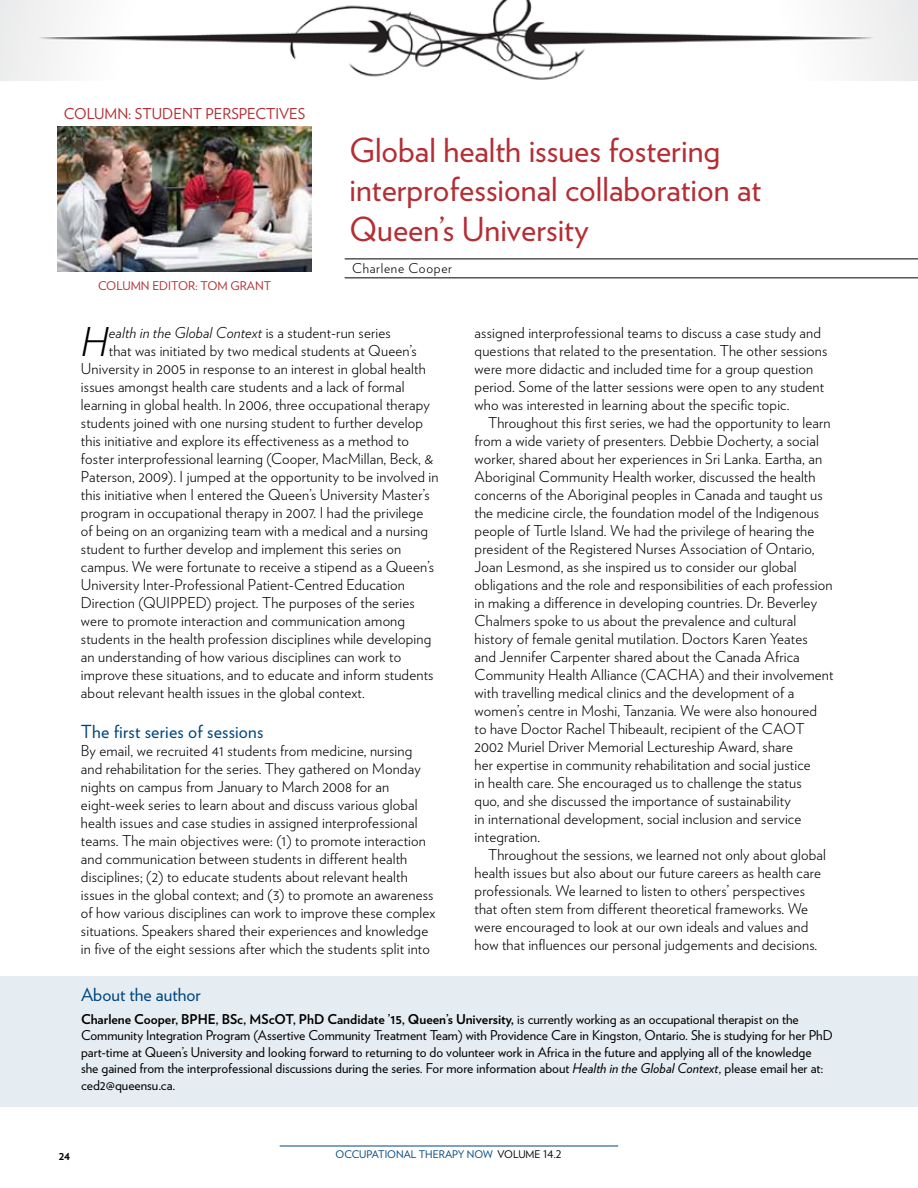
<style>
.page{position:relative;width:918px;height:1188px;background:#fff}
.page>*{position:absolute;margin:0;border:0;box-sizing:border-box;transform-origin:0 0}
.t1{font:italic 300 39.6px "Verlag";color:#000}
.t2{font:33px/39.6px "Verlag";color:#b42e34}
.t3{font:18px "Verlag";letter-spacing:.01em;color:#00467f}
.t4{font:300 15px/18px "Verlag";letter-spacing:.01em;color:#000}
.t5{font:italic 300 15px "Verlag";letter-spacing:.01em;color:#000}
.t6{font:15px "Verlag";color:#b42e34}
.t7{font:13.5px/16.5px "Verlag";color:#000}
.t8{font:300 13.5px "Verlag";letter-spacing:.05em;color:#000}
.t9{font:12px "Verlag";color:#b42e34}
.t10{font:700 12px "Verlag";color:#000}
.t11{font:10.5px "Verlag";color:#00467f}
.s1{font-style:normal}
.s2{font-weight:700}
.s3{font-style:italic}
.s4{color:#000}
</style>
<div class="page">
<hr style="left:280px;top:1146px;width:338px;height:1px;background:#00467f">
<img style="left:57px;top:127px;width:255px;height:144px">
<hr style="left:345px;top:278px;width:573px;height:1px;background:#000">
<hr style="left:345px;top:259px;width:573px;height:1px;background:#000">
<img style="left:0;top:0;width:918px;height:81px">
<div style="left:0;top:977px;width:918px;height:130px;background:#e6edf2"></div>
<p class="t6" style="left:64px;top:103px;width:21px">Colu</p>
<p class="t6" style="left:105px;top:103px;width:49px">mn: Student</p>
<p class="t6" style="left:206px;top:103px;width:36px">pe rspect</p>
<p class="t6" style="left:275px;top:103px;width:23px">ives</p>
<p class="t9" style="left:98px;top:277px;width:17px">Colu</p>
<p class="t9" style="left:131px;top:277px;width:126px">mn Editor: Tom Grant</p>
<h2 class="t2" style="left:350px;top:128px;width:413px">Global health issues fostering interprofessional collaboration at<br>Queen’s University</h2>
<p class="t8" style="left:352px;top:258px;width:101px">Charlene Cooper</p>
<h1 class="t1" style="left:81px;top:312px;width:29px">H</h1>
<p class="t5" style="left:109px;top:322px;width:284px">ealth in the Global Context <span class="s1">is a student-run series</span></p>
<p class="t4" style="left:109px;top:341px;width:309px">that was initiated by two medical students at Queen’s</p>
<p class="t4" style="left:81px;top:359px;width:346px">University in 2005 in response to an interest in global health</p>
<p class="t4" style="left:81px;top:377px;width:325px">issues amongst health care students and a lack of formal</p>
<p class="t4" style="left:81px;top:395px;width:350px">learning in global health. In 2006, three occupational therapy</p>
<p class="t4" style="left:81px;top:413px;width:344px">students joined with one nursing student to further develop</p>
<p class="t4" style="left:81px;top:431px;width:330px">this initiative and explore its effectiveness as a method to</p>
<p class="t4" style="left:81px;top:449px;width:354px">foster interprofessional learning (Cooper, MacMillan, Beck, &amp;</p>
<p class="t4" style="left:81px;top:467px;width:359px">Paterson, 2009). I jumped at the opportunity to be involved in</p>
<p class="t4" style="left:81px;top:485px;width:350px">this initiative when I entered the Queen’s University Master’s</p>
<p class="t4" style="left:81px;top:503px;width:344px">program in occupational therapy in 2007. I had the privilege</p>
<p class="t4" style="left:81px;top:521px;width:349px">of being on an organizing team with a medical and a nursing</p>
<p class="t4" style="left:81px;top:539px;width:322px">student to further develop and implement this series on</p>
<p class="t4" style="left:81px;top:557px;width:355px">campus. We were fortunate to receive a stipend as a Queen’s</p>
<p class="t4" style="left:81px;top:575px;width:325px">University Inter-Professional Patient-Centred Education</p>
<p class="t4" style="left:81px;top:593px;width:335px">Direction (QUIPPED) project. The purposes of the series</p>
<p class="t4" style="left:81px;top:611px;width:326px">were to promote interaction and communication among</p>
<p class="t4" style="left:81px;top:629px;width:352px">students in the health profession disciplines while developing</p>
<p class="t4" style="left:81px;top:647px;width:322px">an understanding of how various disciplines can work to</p>
<p class="t4" style="left:81px;top:665px;width:354px">improve these situations, and to educate and inform students</p>
<p class="t4" style="left:81px;top:683px;width:285px">about relevant health issues in the global context.</p>
<p class="t3" style="left:81px;top:718px;width:184px">The first series of sessions</p>
<p class="t4" style="left:81px;top:741px;width:356px">By email, we recruited 41 students from medicine, nursing and rehabilitation for the series. They gathered on Monday nights on campus from January to March 2008 for an eight-week series to learn about and discuss various global health issues and case studies in assigned interprofessional teams. The main objectives were: (1) to promote interaction and communication between students in different health disciplines; (2) to educate students about relevant health issues in the global context; and (3) to promote an awareness of how various disciplines can work to improve these complex situations. Speakers shared their experiences and knowledge in five of the eight sessions after which the students split into</p>
<p class="t4" style="left:475px;top:323px;width:354px">assigned interprofessional teams to discuss a case study and questions that related to the presentation. The other sessions were more didactic and included time for a group question period. Some of the latter sessions were open to any student who was interested in learning about the specific topic.</p>
<p class="t4" style="left:475px;top:413px;width:360px;text-indent:14px">Throughout this first series, we had the opportunity to learn from a wide variety of presenters. Debbie Docherty, a social worker, shared about her experiences in Sri Lanka. Eartha, an Aboriginal Community Health worker, discussed the health concerns of the Aboriginal peoples in Canada and taught us the medicine circle, the foundation model of the Indigenous people of Turtle Island. We had the privilege of hearing the president of the Registered Nurses Association of Ontario, Joan Lesmond, as she inspired us to consider our global obligations and the role and responsibilities of each profession in making a difference in developing countries. Dr. Beverley Chalmers spoke to us about the prevalence and cultural history of female genital mutilation. Doctors Karen Yeates<br>and Jennifer Carpenter shared about the Canada Africa Community Health Alliance (CACHA) and their involvement with travelling medical clinics and the development of a women’s centre in Moshi, Tanzania. We were also honoured<br>to have Doctor Rachel Thibeault, recipient of the CAOT 2002 Muriel Driver Memorial Lectureship Award, share<br>her expertise in community rehabilitation and social justice<br>in health care. She encouraged us to challenge the status<br>quo, and she discussed the importance of sustainability<br>in international development, social inclusion and service integration.</p>
<p class="t4" style="left:475px;top:845px;width:353px;text-indent:14px">Throughout the sessions, we learned not only about global health issues but also about our future careers as health care professionals. We learned to listen to others’ perspectives that often stem from different theoretical frameworks. We were encouraged to look at our own ideals and values and how that influences our personal judgements and decisions.</p>
<p class="t3" style="left:81px;top:981px;width:121px">About the author</p>
<p class="t7" style="left:81px;top:1010px;width:753px"><span class="s2">Charlene Cooper, BPHE, BSc, MScOT, PhD Candidate ’15, Queen’s University,</span> is currently working as an occupational therapist on the Community Integration Program (Assertive Community Treatment Team) with Providence Care in Kingston, Ontario. She is studying for her PhD part-time at Queen’s University and looking forward to returning to do volunteer work in Africa in the future and applying all of the knowledge<br>she gained from the interprofessional discussions during the series. For more information about <span class="s3">Health in the Global Context</span>, please email her at: ced2@queensu.ca.</p>
<p class="t10" style="left:59px;top:1146px;width:13px">24</p>
<p class="t11" style="left:336px;top:1147px;width:227px">occupational therapy now <span class="s4">volume 14.2</span></p>
</div>
